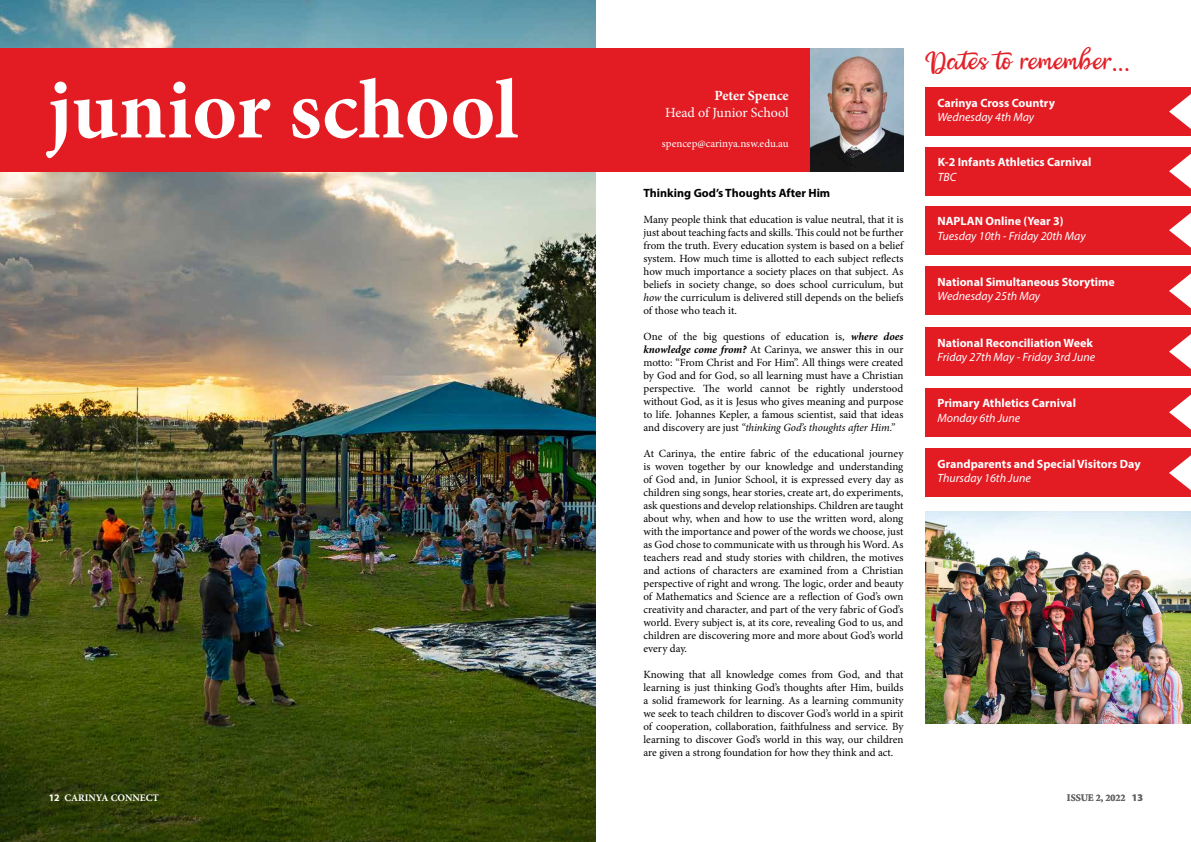
<style>
.page{position:relative;width:1191px;height:842px;background:#fff}
.page>*{position:absolute;margin:0;border:0;box-sizing:border-box;transform-origin:0 0}
.t1{font:700 85px "Minion Pro";color:#fff}
.t2{font:34px "Bellasya";color:#e31f27}
.t3{font:14px "Minion Pro";color:#fff}
.t4{font:700 14px "Minion Pro";letter-spacing:-.005em;color:#fff}
.t5{font:700 12px "Myriad Pro";color:#fff}
.t6{font:italic 12px "Myriad Pro";color:#fff}
.t7{font:700 12px "Myriad Pro";color:#000}
.t8{font:11px/13px "Minion Pro";letter-spacing:-.005em;color:#000;text-align:justify}
.t9{font:11px "Minion Pro";color:#fff}
.t10{font:700 10px "Minion Pro";color:#fff}
.t11{font:700 10px "Minion Pro";color:#666767}
.s1{font-family:"Myriad Pro"}
.s2{font-style:italic}
.s3{font-weight:700;font-style:italic}
</style>
<div class="page">
<img style="left:0;top:0;width:595px;height:842px">
<div style="left:0;top:48px;width:604px;height:123px;background:#e31b23"></div>
<div style="left:925px;top:87px;width:266px;height:48px;background:#e31b23"></div>
<svg style="left:1169px;top:94px;width:22px;height:35px"></svg>
<div style="left:925px;top:147px;width:266px;height:48px;background:#e31b23"></div>
<svg style="left:1169px;top:154px;width:22px;height:35px"></svg>
<div style="left:925px;top:388px;width:266px;height:48px;background:#e31b23"></div>
<svg style="left:1169px;top:395px;width:22px;height:35px"></svg>
<div style="left:925px;top:449px;width:266px;height:48px;background:#e31b23"></div>
<svg style="left:1169px;top:455px;width:22px;height:35px"></svg>
<div style="left:925px;top:206px;width:266px;height:48px;background:#e31b23"></div>
<svg style="left:1169px;top:213px;width:22px;height:35px"></svg>
<div style="left:925px;top:267px;width:266px;height:48px;background:#e31b23"></div>
<svg style="left:1169px;top:273px;width:22px;height:35px"></svg>
<div style="left:589px;top:48px;width:222px;height:123px;background:#e31b23"></div>
<img style="left:811px;top:48px;width:92px;height:123px">
<div style="left:925px;top:327px;width:266px;height:48px;background:#e31b23"></div>
<svg style="left:1169px;top:334px;width:22px;height:35px"></svg>
<img style="left:925px;top:511px;width:266px;height:212px">
<h1 class="t1" style="left:48px;top:50px;width:472px">junior school</h1>
<p class="t10" style="left:49px;top:790px;width:112px"><span class="s1">12</span> CARINYA CONNECT</p>
<p class="t4" style="left:714px;top:86px;width:76px">Peter Spence</p>
<p class="t3" style="left:665px;top:103px;width:125px">Head of Junior School</p>
<p class="t9" style="left:662px;top:136px;width:128px">spencep@carinya.nsw.edu.au</p>
<p class="t7" style="left:643px;top:185px;width:188px">Thinking God’s Thoughts After Him</p>
<p class="t8" style="left:643px;top:213px;width:261px">Many people think that education is value neutral, that it is just about teaching facts and skills. This could not be further from the truth. Every education system is based on a belief system. How much time is allotted to each subject reflects how much importance a society places on that subject. As beliefs in society change, so does school curriculum, but <span class="s2">how</span> the curriculum is delivered still depends on the beliefs of those who teach it.</p>
<p class="t8" style="left:643px;top:330px;width:261px">One of the big questions of education is, <span class="s3">where does knowledge come from?</span> At Carinya, we answer this in our motto: “From Christ and For Him”. All things were created by God and for God, so all learning must have a Christian perspective. The world cannot be rightly understood without God, as it is Jesus who gives meaning and purpose to life. Johannes Kepler, a famous scientist, said that ideas and discovery are just <span class="s2">“thinking God’s thoughts after Him.”</span></p>
<p class="t8" style="left:643px;top:447px;width:261px">At Carinya, the entire fabric of the educational journey is woven together by our knowledge and understanding of God and, in Junior School, it is expressed every day as children sing songs, hear stories, create art, do experiments, ask questions and develop relationships. Children are taught about why, when and how to use the written word, along with the importance and power of the words we choose, just as God chose to communicate with us through his Word. As teachers read and study stories with children, the motives and actions of characters are examined from a Christian perspective of right and wrong. The logic, order and beauty of Mathematics and Science are a reflection of God’s own creativity and character, and part of the very fabric of God’s world. Every subject is, at its core, revealing God to us, and children are discovering more and more about God’s world every day.</p>
<p class="t8" style="left:643px;top:668px;width:261px">Knowing that all knowledge comes from God, and that learning is just thinking God’s thoughts after Him, builds a solid framework for learning. As a learning community we seek to teach children to discover God’s world in a spirit of cooperation, collaboration, faithfulness and service. By learning to discover God’s world in this way, our children are given a strong foundation for how they think and act.</p>
<h2 class="t2" style="left:925px;top:45px;width:206px">Dates to remember...</h2>
<p class="t5" style="left:937px;top:95px;width:119px">Carinya Cross Country</p>
<p class="t6" style="left:937px;top:109px;width:98px">Wednesday 4th May</p>
<p class="t5" style="left:937px;top:154px;width:155px">K-2 Infants Athletics Carnival</p>
<p class="t6" style="left:937px;top:169px;width:20px">TBC</p>
<p class="t5" style="left:937px;top:213px;width:128px">NAPLAN Online (Year 3)</p>
<p class="t6" style="left:937px;top:228px;width:150px">Tuesday 10th - Friday 20th May</p>
<p class="t5" style="left:937px;top:274px;width:179px">National Simultaneous Storytime</p>
<p class="t6" style="left:937px;top:289px;width:104px">Wednesday 25th May</p>
<p class="t5" style="left:937px;top:335px;width:157px">National Reconciliation Week</p>
<p class="t6" style="left:937px;top:350px;width:159px">Friday 27th May - Friday 3rd June</p>
<p class="t5" style="left:937px;top:395px;width:140px">Primary Athletics Carnival</p>
<p class="t6" style="left:937px;top:410px;width:84px">Monday 6th June</p>
<p class="t5" style="left:937px;top:456px;width:205px">Grandparents and Special Visitors Day</p>
<p class="t6" style="left:937px;top:471px;width:95px">Thursday 16th June</p>
<p class="t11" style="left:1067px;top:791px;width:78px">ISSUE 2, 2022 <span class="s1">13</span></p>
</div>
